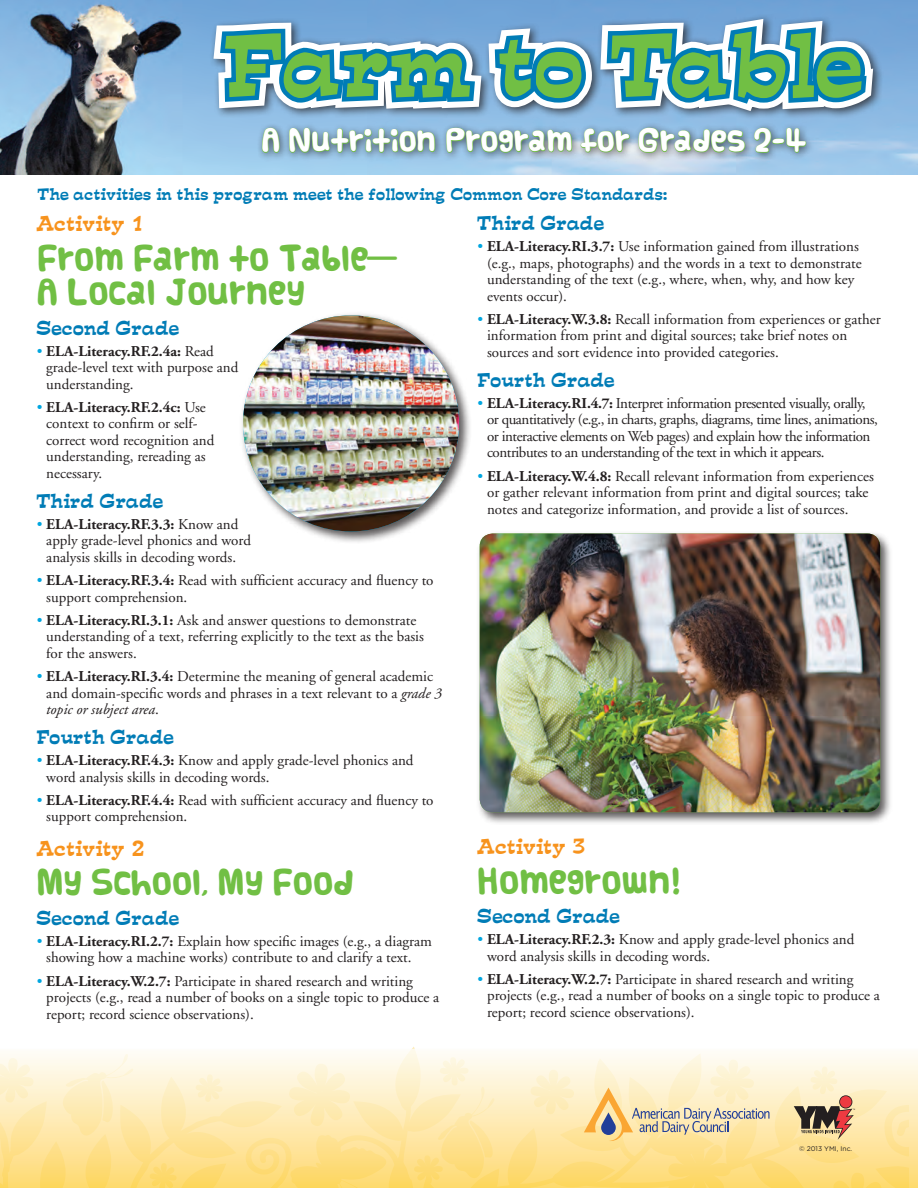
<style>
.page{position:relative;width:918px;height:1188px;background:#fff}
.page>*{position:absolute;margin:0;border:0;box-sizing:border-box;transform-origin:0 0}
.t1{font:82.5px "Mirisch";letter-spacing:-.01em;color:#71bf44}
.t2{font:27px/34.5px "Vanilla";color:#71bf44}
.t3{font:24px "Vanilla";color:#fff}
.t4{font:19.5px "Mirisch";color:#f7931d}
.t5{font:18px "Mirisch";color:#007cb6}
.t6{font:15px/16.5px "Adobe Garamond";color:#231f20}
.t7{font:15px/16.5px "Adobe Garamond";letter-spacing:-.03em;color:#231f20}
.t8{font:15px "Mirisch";color:#007cb6}
.t9{font:6.75px "Gotham";color:#231f20}
.s1{font-family:"VAG Rounded";font-weight:700}
.s2{color:#00a6e0}
.s3{font-weight:700}
.s4{font-style:italic}
</style>
<div class="page">
<img style="left:0;top:0;width:918px;height:175px">
<svg style="left:0;top:1047px;width:909px;height:141px;background:#fae6b0"></svg>
<div style="left:256px;top:121px;width:559px;height:41px;background:#231f20;opacity:.75"></div>
<svg style="left:202px;top:6px;width:683px;height:147px;background:#71aacb"></svg>
<div style="left:476px;top:530px;width:417px;height:295px;background:#231f20;opacity:.75"></div>
<img style="left:480px;top:534px;width:400px;height:278px">
<div style="left:239px;top:312px;width:232px;height:232px;background:#231f20;opacity:.75"></div>
<img style="left:243px;top:315px;width:216px;height:216px;border-radius:108px">
<h1 class="t1" style="left:224px;top:25px;width:642px">Farm to Table</h1>
<h3 class="t3" style="left:261px;top:127px;width:547px">A Nutrition Program for Grades 2-4</h3>
<p class="t8" style="left:38px;top:187px;width:631px">The activities in this program meet the following Common Core Standards:</p>
<h3 class="t4" style="left:37px;top:214px;width:109px">Activity 1</h3>
<h2 class="t2" style="left:37px;top:240px;width:360px">From Farm to Table<span class="s1">—<br></span>A Local Journey</h2>
<p class="t5" style="left:37px;top:319px;width:145px">Second Grade</p>
<p class="t6" style="left:46px;top:343px;width:194px;text-indent:-10px"><span class="s2">•</span> <span class="s3">ELA-Literacy.RF.2.4a:</span> Read grade-level text with purpose and understanding.</p>
<p class="t6" style="left:46px;top:399px;width:170px;text-indent:-10px"><span class="s2">•</span> <span class="s3">ELA-Literacy.RF.2.4c:</span> Use context to confirm or self&shy;correct word recognition and understanding, rereading as necessary.</p>
<p class="t5" style="left:37px;top:492px;width:129px">Third Grade</p>
<p class="t6" style="left:46px;top:516px;width:206px;text-indent:-10px"><span class="s2">•</span> <span class="s3">ELA-Literacy.RF.3.3:</span> Know and apply grade-level phonics and word analysis skills in decoding words.</p>
<p class="t6" style="left:46px;top:572px;width:389px;text-indent:-10px"><span class="s2">•</span> <span class="s3">ELA-Literacy.RF.3.4:</span> Read with sufficient accuracy and fluency to support comprehension.</p>
<p class="t6" style="left:46px;top:612px;width:379px;text-indent:-10px"><span class="s2">•</span> <span class="s3">ELA-Literacy.RI.3.1:</span> Ask and answer questions to demonstrate understanding of a text, referring explicitly to the text as the basis for the answers.</p>
<p class="t6" style="left:46px;top:668px;width:397px;text-indent:-10px"><span class="s2">•</span> <span class="s3">ELA-Literacy.RI.3.4:</span> Determine the meaning of general academic and domain-specific words and phrases in a text relevant to a <span class="s4">grade 3 topic or subject area</span>.</p>
<p class="t5" style="left:37px;top:728px;width:139px">Fourth Grade</p>
<p class="t6" style="left:46px;top:752px;width:369px;text-indent:-10px"><span class="s2">•</span> <span class="s3">ELA-Literacy.RF.4.3:</span> Know and apply grade-level phonics and word analysis skills in decoding words.</p>
<p class="t6" style="left:46px;top:792px;width:389px;text-indent:-10px"><span class="s2">•</span> <span class="s3">ELA-Literacy.RF.4.4:</span> Read with sufficient accuracy and fluency to support comprehension.</p>
<h3 class="t4" style="left:37px;top:839px;width:109px">Activity 2</h3>
<h2 class="t2" style="left:37px;top:865px;width:319px">My School, My Food</h2>
<p class="t5" style="left:37px;top:909px;width:145px">Second Grade</p>
<p class="t6" style="left:46px;top:933px;width:387px;text-indent:-10px"><span class="s2">•</span> <span class="s3">ELA-Literacy.RI.2.7:</span> Explain how specific images (e.g., a diagram showing how a machine works) contribute to and clarify a text.</p>
<p class="t6" style="left:46px;top:973px;width:394px;text-indent:-10px"><span class="s2">•</span> <span class="s3">ELA-Literacy.W.2.7:</span> Participate in shared research and writing projects (e.g., read a number of books on a single topic to produce a report; record science observations).</p>
<p class="t5" style="left:477px;top:214px;width:129px">Third Grade</p>
<p class="t6" style="left:487px;top:238px;width:376px;text-indent:-10px"><span class="s2">•</span> <span class="s3">ELA-Literacy.RI.3.7:</span> Use information gained from illustrations (e.g., maps, photographs) and the words in a text to demonstrate understanding of the text (e.g., where, when, why, and how key events occur).</p>
<p class="t6" style="left:487px;top:311px;width:395px;text-indent:-10px"><span class="s2">•</span> <span class="s3">ELA-Literacy.W.3.8:</span> Recall information from experiences or gather information from print and digital sources; take brief notes on sources and sort evidence into provided categories.</p>
<p class="t5" style="left:477px;top:371px;width:139px">Fourth Grade</p>
<p class="t7" style="left:487px;top:395px;width:392px;text-indent:-10px"><span class="s2">•</span> <span class="s3">ELA-Literacy.RI.4.7:</span> Interpret information presented visually, orally, or quantitatively (e.g., in charts, graphs, diagrams, time lines, animations, or interactive elements on Web pages) and explain how the information contributes to an understanding of the text in which it appears.</p>
<p class="t6" style="left:487px;top:468px;width:388px;text-indent:-10px"><span class="s2">•</span> <span class="s3">ELA-Literacy.W.4.8:</span> Recall relevant information from experiences or gather relevant information from print and digital sources; take notes and categorize information, and provide a list of sources.</p>
<h3 class="t4" style="left:477px;top:837px;width:109px">Activity 3</h3>
<h2 class="t2" style="left:477px;top:863px;width:205px">Homegrown!</h2>
<p class="t5" style="left:477px;top:907px;width:145px">Second Grade</p>
<p class="t6" style="left:487px;top:931px;width:369px;text-indent:-10px"><span class="s2">•</span> <span class="s3">ELA-Literacy.RF.2.3:</span> Know and apply grade-level phonics and word analysis skills in decoding words.</p>
<p class="t6" style="left:487px;top:971px;width:394px;text-indent:-10px"><span class="s2">•</span> <span class="s3">ELA-Literacy.W.2.7:</span> Participate in shared research and writing projects (e.g., read a number of books on a single topic to produce a report; record science observations).</p>
<p class="t9" style="left:799px;top:1145px;width:55px">© 2013 YMI, Inc.</p>
</div>
